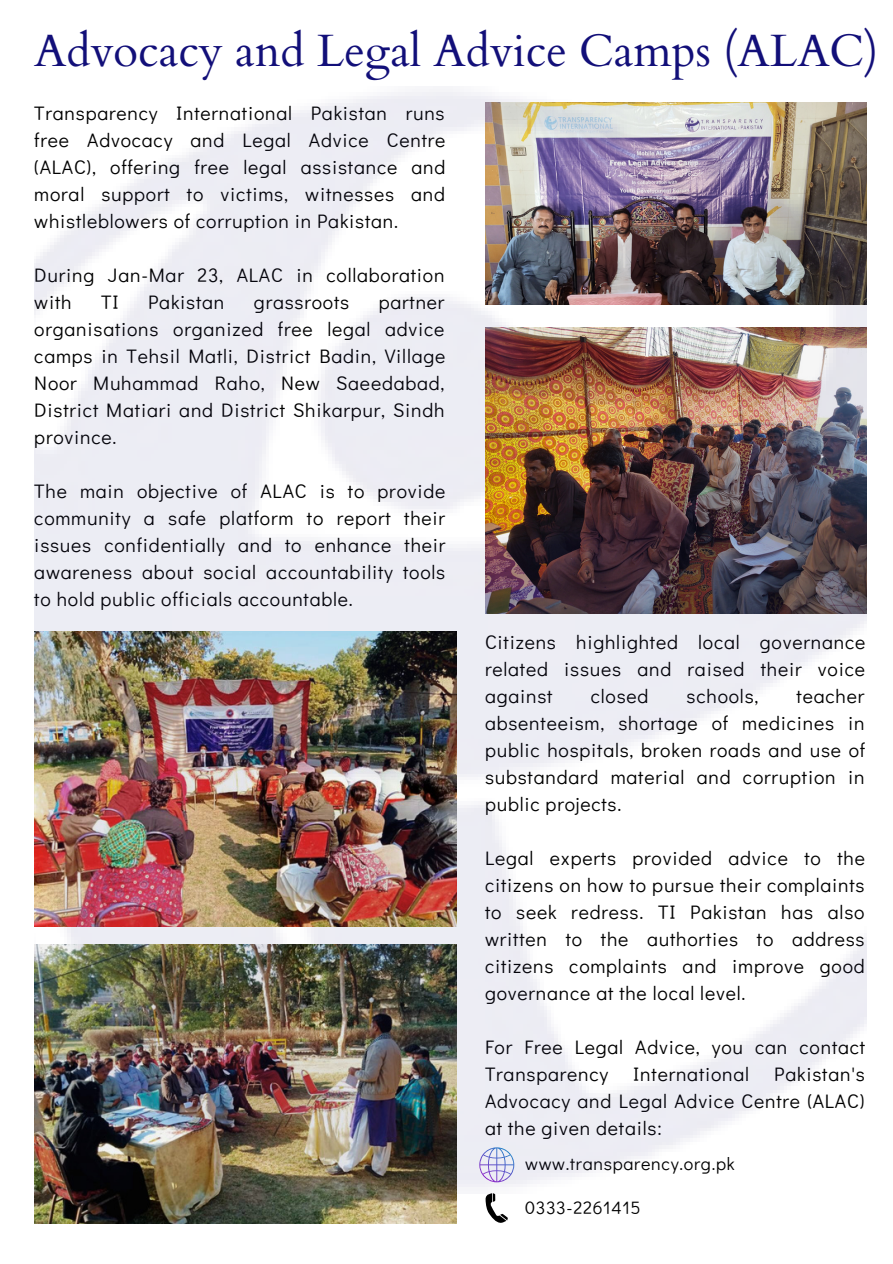
<style>
.page{position:relative;width:893px;height:1264px;background:#fff}
.page>*{position:absolute;margin:0;border:0;box-sizing:border-box;transform-origin:0 0}
.t1{font:45.3px "Cardo";color:#120f79}
.t2{font:19.5px/27px "Didact Gothic";letter-spacing:.04em;color:#000;text-align:justify}
.t3{font:17.85px "Didact Gothic";letter-spacing:.04em;color:#000}
</style>
<div class="page">
<img style="left:34px;top:89px;width:832px;height:1135px">
<h1 class="t1" style="left:34px;top:21px;width:845px">Advocacy and Legal Advice Camps (ALAC)</h1>
<p class="t2" style="left:34px;top:99px;width:412px">Transparency International Pakistan runs free Advocacy and Legal Advice Centre (ALAC), offering free legal assistance and moral support to victims, witnesses and whistleblowers of corruption in Pakistan.</p>
<p class="t2" style="left:34px;top:261px;width:411px">During Jan-Mar 23, ALAC in collaboration with</p>
<p class="t2" style="left:101px;top:288px;width:19px">TI</p>
<p class="t2" style="left:148px;top:288px;width:78px">Pakistan</p>
<p class="t2" style="left:254px;top:288px;width:97px">grassroots</p>
<p class="t2" style="left:34px;top:288px;width:412px;text-indent:344px">partner organisations organized free legal advice camps in Tehsil Matli, District Badin, Village Noor Muhammad Raho, New Saeedabad, District Matiari and District Shikarpur, Sindh province.</p>
<p class="t2" style="left:34px;top:477px;width:412px">The main objective of ALAC is to provide community a safe platform to report their issues confidentially and to enhance their awareness about social accountability tools to hold public officials accountable.</p>
<p class="t2" style="left:485px;top:628px;width:382px">Citizens highlighted local governance related issues and raised their voice against</p>
<p class="t2" style="left:485px;top:682px;width:381px;text-indent:311px">teacher absenteeism, shortage of medicines in public hospitals, broken roads and use of substandard material and corruption in public projects.</p>
<p class="t2" style="left:485px;top:844px;width:381px">Legal experts provided advice to the citizens on how to pursue their complaints to seek redress. TI Pakistan has also written to the authorties to address citizens complaints and improve good governance at the local level.</p>
<p class="t2" style="left:485px;top:1033px;width:382px">For Free Legal Advice, you can contact<br>Transparency</p>
<p class="t2" style="left:590px;top:682px;width:59px">closed</p>
<p class="t2" style="left:686px;top:682px;width:73px">schools,</p>
<p class="t2" style="left:485px;top:1060px;width:381px;text-indent:289px">Pakistan's Advocacy and Legal Advice Centre (ALAC) at the given details:</p>
<p class="t3" style="left:525px;top:1151px;width:211px">www.transparency.org.pk</p>
<p class="t3" style="left:525px;top:1195px;width:117px">0333-2261415</p>
<p class="t2" style="left:633px;top:1060px;width:117px">International</p>
</div>
